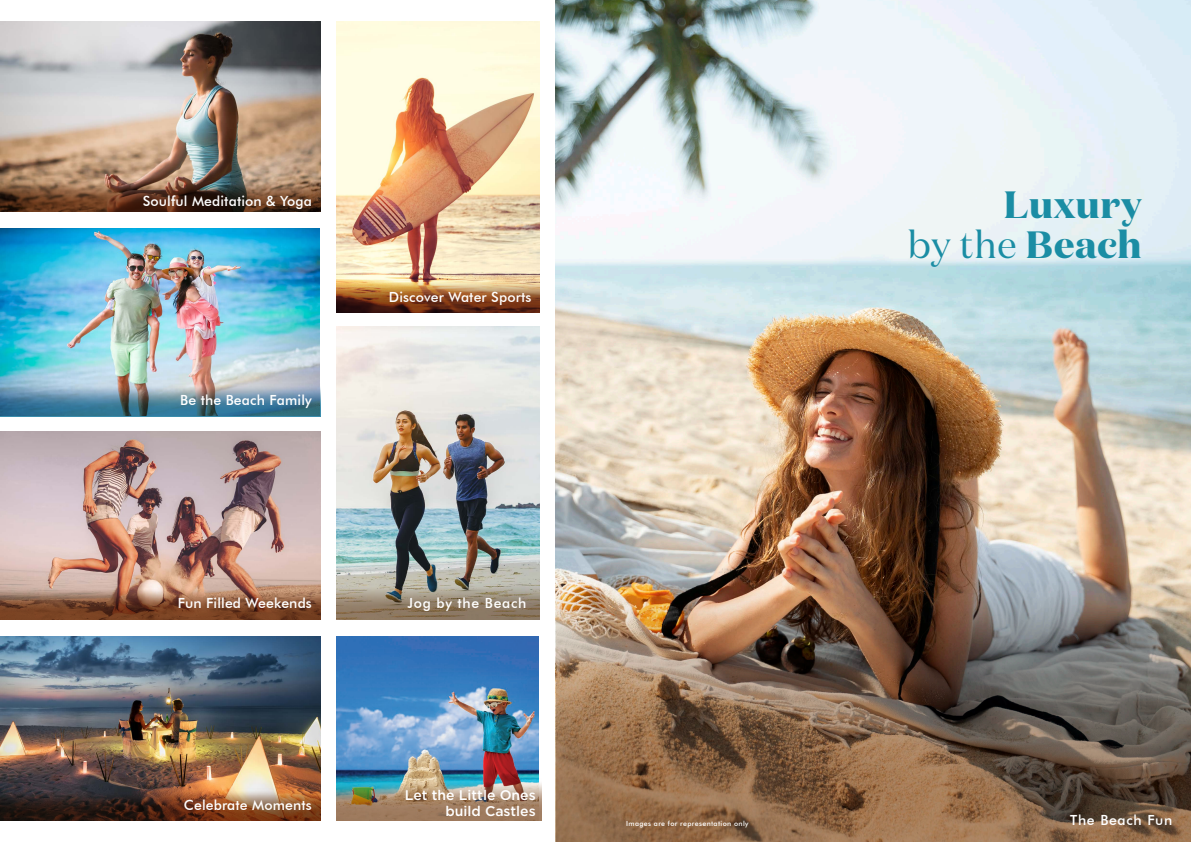
<style>
.page{position:relative;width:1191px;height:842px;background:#fff}
.page>*{position:absolute;margin:0;border:0;box-sizing:border-box;transform-origin:0 0}
.t1{font:700 38px/40px "Domaine Display";letter-spacing:.02em;color:#1b8da4;text-align:right}
.t2{font:500 14px "Futura BT";letter-spacing:.01em;color:#fff}
.t3{font:500 14px/16px "Gotham";color:#fff;text-align:right}
.t4{font:500 14px "Futura BT";letter-spacing:.05em;color:#fff}
.t5{font:500 7px "Futura BT";letter-spacing:.05em;color:#fff}
.s1{font-weight:400}
</style>
<div class="page">
<img style="left:0;top:228px;width:320px;height:155px">
<img style="left:0;top:383px;width:320px;height:33px">
<img style="left:0;top:21px;width:320px;height:158px">
<img style="left:0;top:179px;width:320px;height:33px">
<img style="left:556px;top:0;width:635px;height:526px">
<img style="left:555px;top:526px;width:636px;height:316px">
<img style="left:0;top:432px;width:320px;height:155px">
<img style="left:336px;top:326px;width:203px;height:258px">
<img style="left:0;top:636px;width:320px;height:152px">
<img style="left:336px;top:636px;width:203px;height:142px">
<img style="left:336px;top:21px;width:203px;height:258px">
<img style="left:336px;top:279px;width:203px;height:33px">
<svg style="left:0;top:587px;width:320px;height:32px;background:#8e5e44"></svg>
<svg style="left:336px;top:584px;width:203px;height:35px;background:#968874"></svg>
<img style="left:336px;top:778px;width:205px;height:43px">
<img style="left:0;top:788px;width:320px;height:33px">
<p class="t2" style="left:143px;top:192px;width:171px">Soulful Meditation &amp; Yoga</p>
<p class="t2" style="left:180px;top:391px;width:133px">Be the Beach Family</p>
<p class="t2" style="left:178px;top:595px;width:136px">Fun Filled Weekends</p>
<p class="t2" style="left:184px;top:796px;width:130px">Celebrate Moments</p>
<p class="t2" style="left:389px;top:288px;width:144px">Discover Water Sports</p>
<p class="t4" style="left:407px;top:595px;width:120px">Jog by the Beach</p>
<p class="t3" style="left:405px;top:787px;width:132px">Let the Little Ones build Castles</p>
<h1 class="t1" style="left:908px;top:184px;width:235px">Luxury<br><span class="s1">by the</span> Beach</h1>
<p class="t5" style="left:626px;top:819px;width:124px">Images are for representation only</p>
<p class="t4" style="left:1070px;top:812px;width:104px">The Beach Fun</p>
</div>
